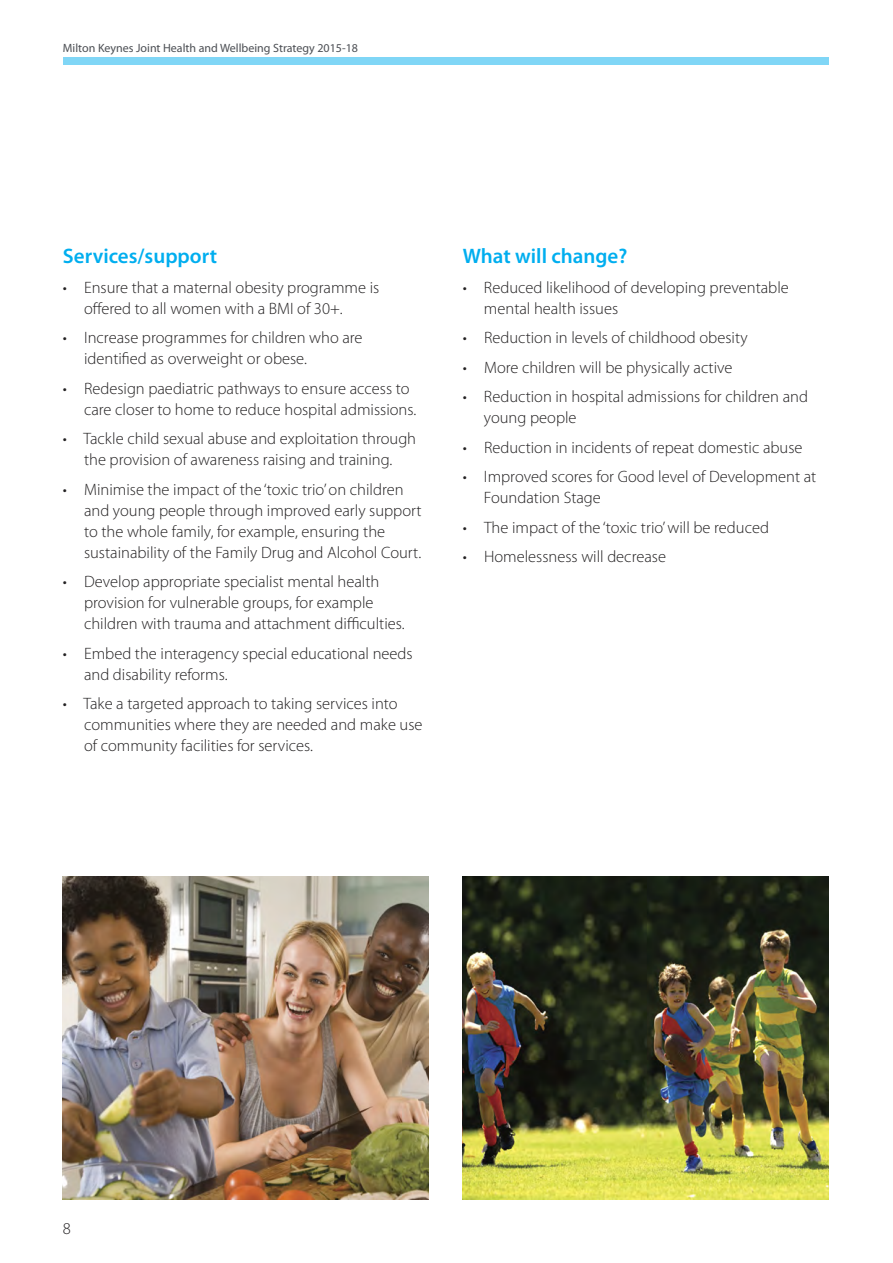
<style>
.page{position:relative;width:893px;height:1263px;background:#fff}
.page>*{position:absolute;margin:0;border:0;box-sizing:border-box;transform-origin:0 0}
.t1{font:600 21px "Myriad Pro";color:#00aeef}
.t2{font:300 16.5px/21px "Myriad Pro";color:#232122}
.t3{font:12px "Myriad Pro";color:#4c4f54}
</style>
<div class="page">
<div style="left:63px;top:57px;width:765px;height:8px;background:#80d6f6"></div>
<img style="left:463px;top:877px;width:365px;height:323px">
<img style="left:63px;top:877px;width:365px;height:323px">
<p class="t3" style="left:63px;top:43px;width:297px">Milton Keynes Joint Health and Wellbeing Strategy 2015-18</p>
<p class="t1" style="left:63px;top:247px;width:156px">Services/support</p>
<p class="t2" style="left:84px;top:278px;width:297px;text-indent:-21px">• Ensure that a maternal obesity programme is offered to all women with a BMI of 30+.</p>
<p class="t2" style="left:84px;top:329px;width:280px;text-indent:-21px">• Increase programmes for children who are identified as overweight or obese.</p>
<p class="t2" style="left:84px;top:379px;width:334px;text-indent:-21px">• Redesign paediatric pathways to ensure access to care closer to home to reduce hospital admissions.</p>
<p class="t2" style="left:63px;top:430px;width:355px;text-align:center">• Tackle child sexual abuse and exploitation through the provision of awareness raising and training.</p>
<p class="t2" style="left:84px;top:480px;width:339px;text-indent:-21px">• Minimise the impact of the ‘toxic trio’ on children and young people through improved early support to the whole family, for example, ensuring the sustainability of the Family Drug and Alcohol Court.</p>
<p class="t2" style="left:84px;top:573px;width:322px;text-indent:-21px">• Develop appropriate specialist mental health provision for vulnerable groups, for example children with trauma and attachment difficulties.</p>
<p class="t2" style="left:84px;top:644px;width:330px;text-indent:-21px">• Embed the interagency special educational needs and disability reforms.</p>
<p class="t2" style="left:84px;top:695px;width:340px;text-indent:-21px">• Take a targeted approach to taking services into communities where they are needed and make use of community facilities for services.</p>
<p class="t1" style="left:463px;top:247px;width:166px">What will change?</p>
<p class="t2" style="left:484px;top:278px;width:306px;text-indent:-21px">• Reduced likelihood of developing preventable mental health issues</p>
<p class="t2" style="left:463px;top:329px;width:286px">• Reduction in levels of childhood obesity</p>
<p class="t2" style="left:463px;top:358px;width:271px">• More children will be physically active</p>
<p class="t2" style="left:484px;top:388px;width:325px;text-indent:-21px">• Reduction in hospital admissions for children and young people</p>
<p class="t2" style="left:463px;top:438px;width:341px">• Reduction in incidents of repeat domestic abuse</p>
<p class="t2" style="left:484px;top:468px;width:334px;text-indent:-21px">• Improved scores for Good level of Development at<br>Foundation Stage</p>
<p class="t2" style="left:463px;top:518px;width:308px">• The impact of the ‘toxic trio’ will be reduced</p>
<p class="t2" style="left:463px;top:548px;width:205px">• Homelessness will decrease</p>
<p class="t2" style="left:63px;top:1219px;width:10px">8</p>
</div>
